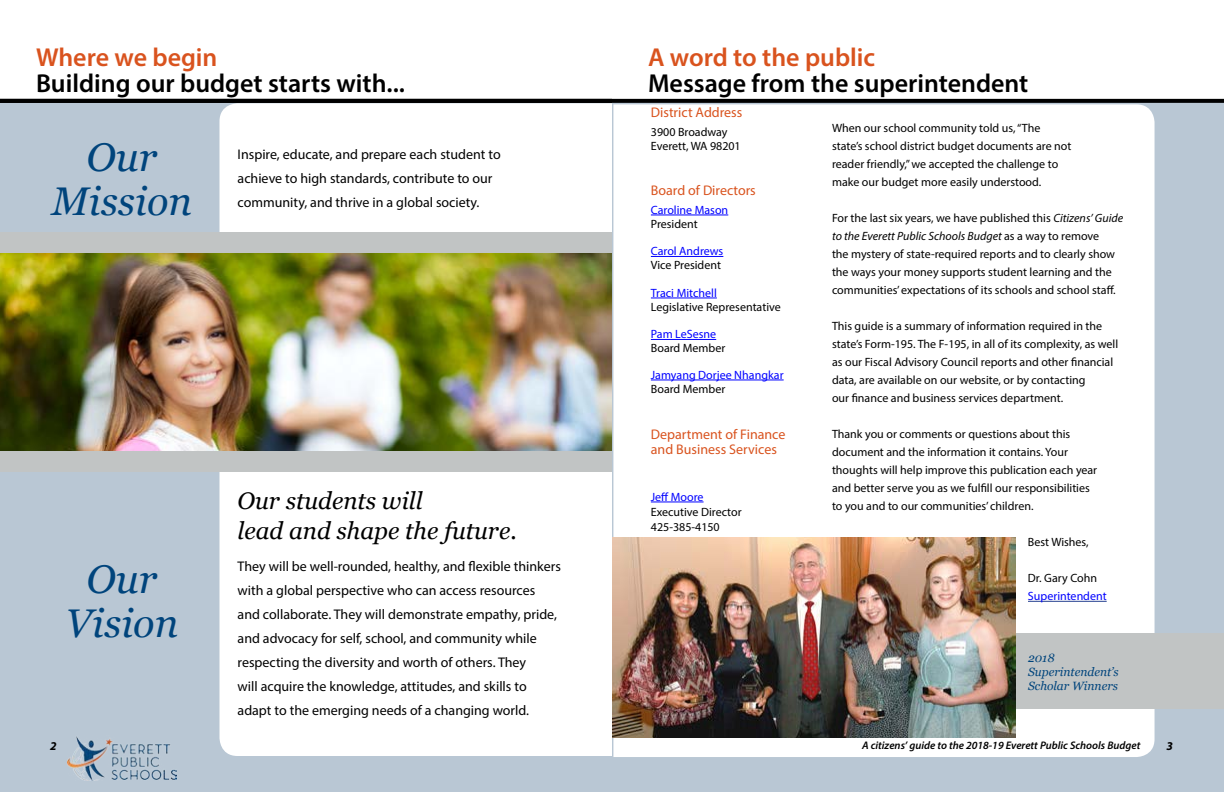
<style>
.page{position:relative;width:1224px;height:792px;background:#fff}
.page>*{position:absolute;margin:0;border:0;box-sizing:border-box;transform-origin:0 0}
.t1{font:italic 40px/44px "Georgia";color:#00447c;text-align:center}
.t2{font:600 26px "Myriad Pro";color:#000}
.t3{font:600 26px "Myriad Pro";color:#d9531e}
.t4{font:italic 24px/30px "Georgia";color:#000}
.t5{font:14px/24px "Myriad Pro";color:#000}
.t6{font:14px/15px "Myriad Pro";color:#d9531e}
.t7{font:12px/18px "Myriad Pro";color:#000}
.t8{font:12px "Myriad Pro";color:#00f}
.t9{font:italic 12px/14px "Georgia";color:#00447c}
.t10{font:italic 700 12px "Myriad Pro";color:#000}
.t11{font:italic 600 11px "Myriad Pro";color:#000}
.s1{font-style:italic}
</style>
<div class="page">
<div style="left:0;top:102px;width:1224px;height:690px;background:#b9c7d4"></div>
<img style="left:68px;top:736px;width:108px;height:44px">
<div style="left:220px;top:103px;width:392px;height:653px;background:#fff"></div>
<div style="left:613px;top:104px;width:542px;height:653px;background:#fff"></div>
<div style="left:612px;top:633px;width:612px;height:75px;background:#c1c4c4"></div>
<div style="left:0;top:233px;width:612px;height:239px;background:#c1c4c4"></div>
<hr style="left:1028px;top:601px;width:79px;height:1px;background:#25408f">
<hr style="left:0;top:99px;width:612px;height:4px;background:#000">
<img style="left:612px;top:538px;width:404px;height:200px">
<hr style="left:651px;top:215px;width:77px;height:1px;background:#00f">
<hr style="left:651px;top:256px;width:72px;height:1px;background:#00f">
<hr style="left:651px;top:298px;width:66px;height:1px;background:#00f">
<hr style="left:651px;top:339px;width:65px;height:1px;background:#00f">
<hr style="left:651px;top:380px;width:133px;height:1px;background:#00f">
<hr style="left:651px;top:502px;width:53px;height:1px;background:#00f">
<svg style="left:612px;top:99px;width:612px;height:4px;background:#060607"></svg>
<img style="left:0;top:254px;width:612px;height:196px">
<h2 class="t3" style="left:36px;top:41px;width:183px">Where we begin</h2>
<h2 class="t2" style="left:36px;top:67px;width:370px">Building our budget starts with...</h2>
<h1 class="t1" style="left:52px;top:136px;width:142px">Our<br>Mission</h1>
<p class="t5" style="left:238px;top:142px;width:265px">Inspire, educate, and prepare each student to achieve to high standards, contribute to our community, and thrive in a global society.</p>
<h1 class="t1" style="left:66px;top:557px;width:114px">Our<br>Vision</h1>
<h3 class="t4" style="left:238px;top:486px;width:281px">Our students will<br>lead and shape the future.</h3>
<p class="t5" style="left:238px;top:554px;width:325px">They will be well-rounded, healthy, and flexible thinkers with a global perspective who can access resources and collaborate. They will demonstrate empathy, pride, and advocacy for self, school, and community while respecting the diversity and worth of others. They<br>will acquire the knowledge, attitudes, and skills to adapt to the emerging needs of a changing world.</p>
<h2 class="t3" style="left:648px;top:41px;width:229px">A word to the public</h2>
<h2 class="t2" style="left:648px;top:67px;width:382px">Message from the superintendent</h2>
<p class="t6" style="left:651px;top:105px;width:93px">District Address</p>
<p class="t7" style="left:651px;top:125px;width:91px;line-height:14px">3900 Broadway<br>Everett, WA 98201</p>
<p class="t6" style="left:651px;top:183px;width:106px">Board of Directors</p>
<p class="t8" style="left:651px;top:202px;width:79px">Caroline Mason</p>
<p class="t7" style="left:651px;top:215px;width:48px">President</p>
<p class="t8" style="left:651px;top:244px;width:74px">Carol Andrews</p>
<p class="t7" style="left:651px;top:256px;width:72px">Vice President</p>
<p class="t8" style="left:651px;top:285px;width:68px">Traci Mitchell</p>
<p class="t7" style="left:651px;top:298px;width:131px">Legislative Representative</p>
<p class="t8" style="left:651px;top:327px;width:67px">Pam LeSesne</p>
<p class="t7" style="left:651px;top:339px;width:76px">Board Member</p>
<p class="t8" style="left:651px;top:367px;width:134px">Jamyang Dorjee Nhangkar</p>
<p class="t7" style="left:651px;top:380px;width:76px">Board Member</p>
<p class="t6" style="left:651px;top:427px;width:136px">Department of Finance and Business Services</p>
<p class="t8" style="left:651px;top:489px;width:54px">Jeff Moore</p>
<p class="t7" style="left:651px;top:504px;width:92px;line-height:15px">Executive Director<br>425-385-4150</p>
<p class="t7" style="left:832px;top:119px;width:241px">When our school community told us, “The state’s school district budget documents are not reader friendly,” we accepted the challenge to make our budget more easily understood.</p>
<p class="t7" style="left:832px;top:209px;width:293px">For the last six years, we have published this <span class="s1">Citizens’ Guide to the Everett Public Schools Budget</span> as a way to remove<br>the mystery of state-required reports and to clearly show the ways your money supports student learning and the communities’ expectations of its schools and school staff.</p>
<p class="t7" style="left:832px;top:317px;width:288px">This guide is a summary of information required in the state’s Form-195. The F-195, in all of its complexity, as well as our Fiscal Advisory Council reports and other financial data, are available on our website, or by contacting<br>our finance and business services department.</p>
<p class="t7" style="left:832px;top:425px;width:267px">Thank you or comments or questions about this document and the information it contains. Your thoughts will help improve this publication each year and better serve you as we fulfill our responsibilities to you and to our communities’ children.</p>
<p class="t7" style="left:1028px;top:533px;width:62px">Best Wishes,</p>
<p class="t7" style="left:1028px;top:569px;width:71px">Dr. Gary Cohn</p>
<p class="t8" style="left:1028px;top:589px;width:80px">Superintendent</p>
<p class="t9" style="left:1028px;top:651px;width:92px">2018<br>Superintendent’s<br>Scholar Winners</p>
<p class="t11" style="left:862px;top:739px;width:280px">A citizens’ guide to the 2018-19 Everett Public Schools Budget</p>
<p class="t10" style="left:50px;top:738px;width:8px">2</p>
<p class="t10" style="left:1166px;top:738px;width:8px">3</p>
</div>
